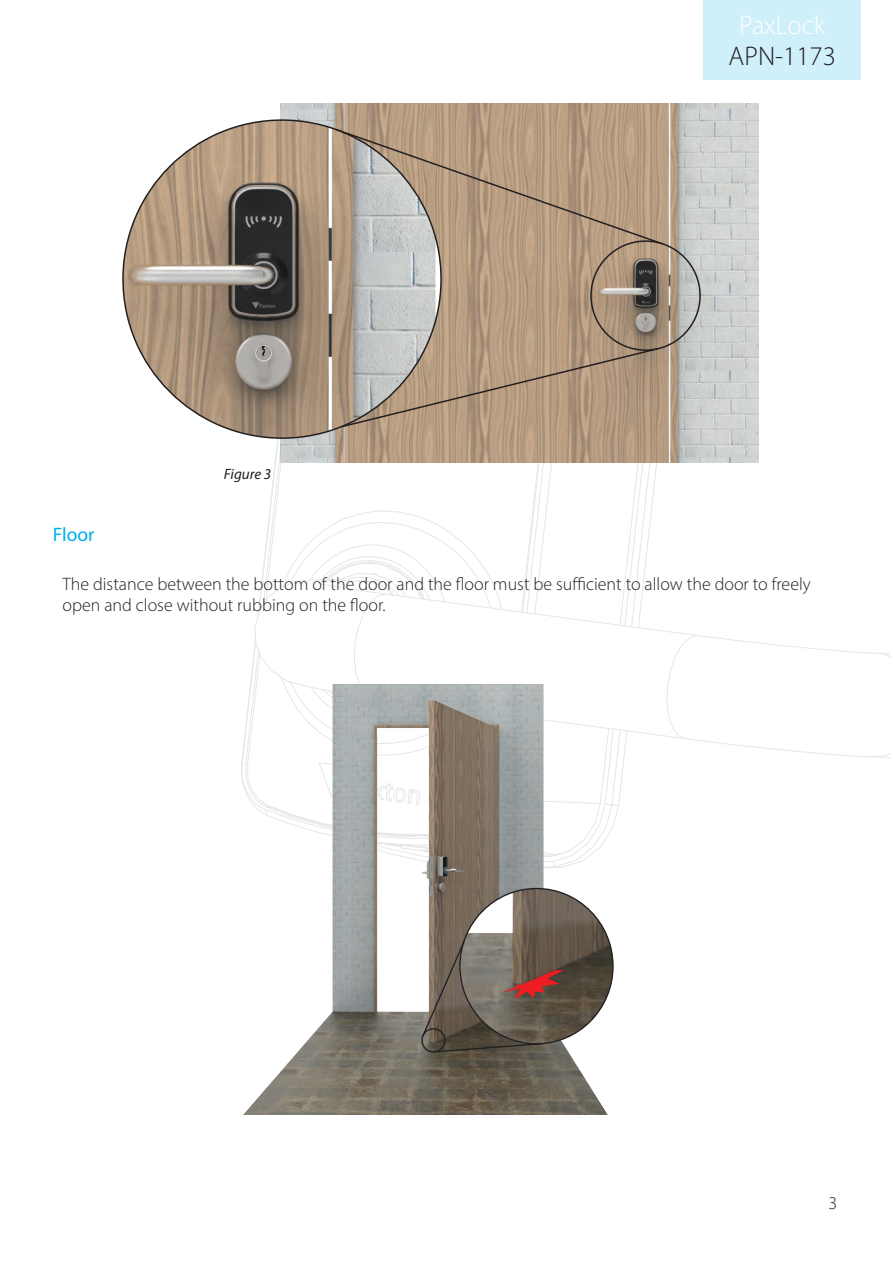
<style>
.page{position:relative;width:893px;height:1263px;background:#fff}
.page>*{position:absolute;margin:0;border:0;box-sizing:border-box;transform-origin:0 0}
.t1{font:300 27px "Myriad Pro";color:#231f20}
.t2{font:300 27px "Myriad Pro";color:#fff}
.Section_title{font:19.5px "Myriad Pro";color:#00aeef}
.Text_-_9pt_Bold_Tile___Plain_Text{font:300 18px/21.6px "Myriad Pro";color:#231f20}
.Text_-_9pt_Bold_Tile___Plain_Text-2{font:italic 15px "Myriad Pro";color:#231f20}
</style>
<div class="page">
<div style="left:704px;top:0;width:157px;height:80px;background:#cfeffb"></div>
<svg style="left:573px;top:579px;width:317px;height:179px"></svg>
<svg style="left:441px;top:462px;width:132px;height:157px"></svg>
<svg style="left:250px;top:438px;width:191px;height:246px"></svg>
<img style="left:241px;top:684px;width:522px;height:431px">
<img style="left:460px;top:888px;width:153px;height:156px">
<svg style="left:374px;top:940px;width:190px;height:141px"></svg>
<img style="left:281px;top:104px;width:478px;height:358px">
<img style="left:123px;top:120px;width:312px;height:318px">
<svg style="left:334px;top:128px;width:330px;height:122px"></svg>
<svg style="left:340px;top:347px;width:319px;height:82px"></svg>
<h1 class="t2" style="left:739px;top:9px;width:88px">PaxLock</h1>
<p class="Text_-_9pt_Bold_Tile___Plain_Text-2" style="left:224px;top:465px;width:49px">Figure 3</p>
<h1 class="t1" style="left:729px;top:40px;width:109px">APN-1173</h1>
<p class="Section_title" style="left:53px;top:523px;width:43px">Floor</p>
<p class="Text_-_9pt_Bold_Tile___Plain_Text" style="left:63px;top:573px;width:750px">The distance between the bottom of the door and the floor must be sufficient to allow the door to freely open and close without rubbing on the floor.</p>
<p class="Text_-_9pt_Bold_Tile___Plain_Text" style="left:829px;top:1191px;width:10px">3</p>
</div>
